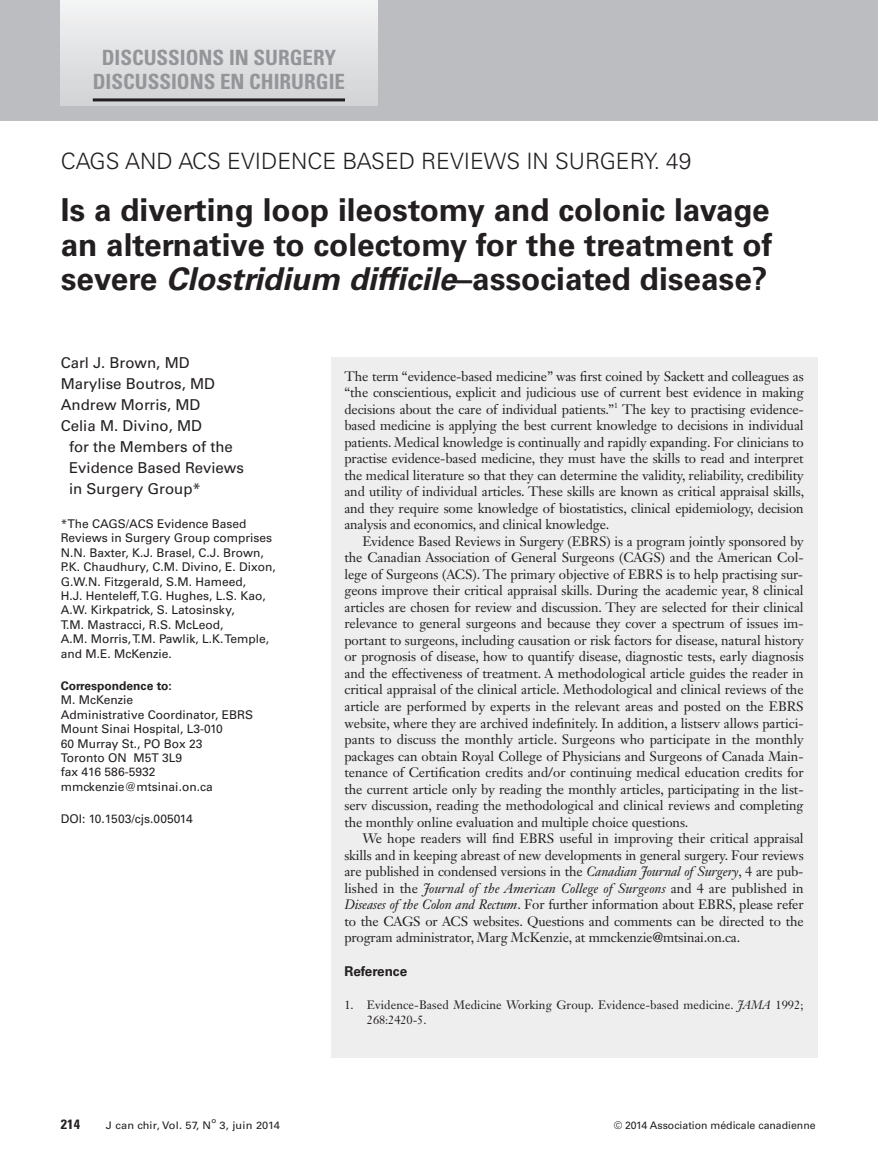
<style>
.page{position:relative;width:878px;height:1175px;background:#fff}
.page>*{position:absolute;margin:0;border:0;box-sizing:border-box;transform-origin:0 0}
.t1{font:700 31.5px/34.5px "Univers LT Std";color:#231f20;text-align:justify}
.t2{font:300 22.5px "Univers LT Std";color:#231f20}
.t3{font:700 condensed 21px/24px "Univers LT Std";color:#939598;text-align:center}
.t4{font:15px "Univers LT Std";color:#231f20}
.t5{font:13.5px/16.5px "Janson Text LT Std";letter-spacing:-.01em;color:#231f20;text-align:justify}
.t6{font:700 13.5px "Univers LT Std";color:#231f20}
.t7{font:700 condensed 13.5px "Univers LT Std";color:#231f20;scale:1.05 1}
.t8{font:12px/14.4px "Univers LT Std";color:#231f20}
.t9{font:12px/15px "Janson Text LT Std";letter-spacing:.005em;color:#231f20}
.t10{font:700 12px "Univers LT Std";color:#231f20}
.t11{font:10.5px "Univers LT Std";color:#231f20}
.t12{font:10.5px "Univers LT Std";color:#231f20;scale:1.05 1}
.t13{font:7.5px "Univers LT Std";color:#231f20;scale:1.05 1}
.s1{font-style:italic}
</style>
<div class="page">
<div style="left:0;top:0;width:877px;height:120px;background:#bcbdc0"></div>
<div style="left:61px;top:0;width:316px;height:106px;background:linear-gradient(to bottom,#f4f4f5,#d1d3d5)"></div>
<hr style="left:93px;top:98px;width:252px;height:3px;background:#231f20">
<div style="left:331px;top:357px;width:486px;height:700px;background:#eeeeef"></div>
<h3 class="t3" style="left:93px;top:48px;width:254px">DISCUSSIONS IN SURGERY<br>DISCUSSIONS EN CHIRURGIE</h3>
<h2 class="t2" style="left:61px;top:152px;width:632px">CAGS AND ACS EVIDENCE BASED REVIEWS IN SURGERY. 49</h2>
<h1 class="t1" style="left:61px;top:195px;width:713px">Is a diverting loop ileostomy and colonic lavage an alternative to colectomy for the treatment of severe <span class="s1">Clostridium difficile</span>–associated disease?</h1>
<p class="t4" style="left:61px;top:357px;width:130px">Carl J. Brown, MD</p>
<p class="t4" style="left:61px;top:378px;width:156px">Marylise Boutros, MD</p>
<p class="t4" style="left:61px;top:399px;width:141px">Andrew Morris, MD</p>
<p class="t4" style="left:61px;top:420px;width:143px">Celia M. Divino, MD</p>
<p class="t4" style="left:69px;top:441px;width:165px">for the Members of the</p>
<p class="t4" style="left:69px;top:462px;width:176px">Evidence Based Reviews</p>
<p class="t4" style="left:69px;top:483px;width:133px">in Surgery Group*</p>
<p class="t8" style="left:61px;top:517px;width:216px">*The CAGS/ACS Evidence Based Reviews in Surgery Group comprises N.N. Baxter, K.J. Brasel, C.J. Brown, P.K. Chaudhury, C.M. Divino, E. Dixon, G.W.N. Fitzgerald, S.M. Hameed,<br>H.J. Henteleff,T.G. Hughes, L.S. Kao, A.W. Kirkpatrick, S. Latosinsky,<br>T.M. Mastracci, R.S. McLeod,<br>A.M. Morris,T.M. Pawlik, L.K.Temple, and M.E. McKenzie.</p>
<p class="t10" style="left:61px;top:681px;width:112px">Correspondence to:</p>
<p class="t8" style="left:61px;top:694px;width:194px">M. McKenzie<br>Administrative Coordinator, EBRS<br>Mount Sinai Hospital, L3-010<br>60 Murray St., PO Box 23<br>Toronto ON M5T 3L9<br>fax 416 586-5932 mmckenzie@mtsinai.on.ca</p>
<p class="t8" style="left:61px;top:813px;width:133px">DOI: 10.1503/cjs.005014</p>
<p class="t5" style="left:344px;top:369px;width:461px">The term “evidence-based medicine” was first coined by Sackett and colleagues as “the conscientious, explicit and judicious use of current best evidence in making decisions about the care of individual patients.”<sup>1</sup> The key to practising evidence&shy;based medicine is applying the best current knowledge to decisions in individual patients. Medical knowledge is continually and rapidly expanding. For clinicians to practise evidence-based medicine, they must have the skills to read and interpret the medical literature so that they can determine the validity, reliability, credibility and utility of individual articles. These skills are known as critical appraisal skills, and they require some knowledge of biostatistics, clinical epidemiology, decision analysis and economics, and clinical knowledge.</p>
<p class="t5" style="left:344px;top:534px;width:461px;text-indent:18px">Evidence Based Reviews in Surgery (EBRS) is a program jointly sponsored by the Canadian Association of General Surgeons (CAGS) and the American Col&shy;lege of Surgeons (ACS). The primary objective of EBRS is to help practising sur&shy;geons improve their critical appraisal skills. During the academic year, 8 clinical articles are chosen for review and discussion. They are selected for their clinical relevance to general surgeons and because they cover a spectrum of issues im&shy;portant to surgeons, including causation or risk factors for disease, natural history or prognosis of disease, how to quantify disease, diagnostic tests, early diagnosis and the effectiveness of treatment. A methodological article guides the reader in critical appraisal of the clinical article. Methodological and clinical reviews of the article are performed by experts in the relevant areas and posted on the EBRS website, where they are archived indefinitely. In addition, a listserv allows partici&shy;pants to discuss the monthly article. Surgeons who participate in the monthly packages can obtain Royal College of Physicians and Surgeons of Canada Main&shy;tenance of Certification credits and/or continuing medical education credits for the current article only by reading the monthly articles, participating in the list&shy;serv discussion, reading the methodological and clinical reviews and completing the monthly online evaluation and multiple choice questions.</p>
<p class="t5" style="left:344px;top:831px;width:461px;text-indent:18px">We hope readers will find EBRS useful in improving their critical appraisal skills and in keeping abreast of new developments in general surgery. Four reviews are published in condensed versions in the <span class="s1">Canadian Journal of Surgery</span>, 4 are pub&shy;lished in the <span class="s1">Journal of the American College of Surgeons</span> and 4 are published in <span class="s1">Diseases of the Colon and Rectum</span>. For further information about EBRS, please refer to the CAGS or ACS websites. Questions and comments can be directed to the program administrator, Marg McKenzie, at mmckenzie@mtsinai.on.ca.</p>
<p class="t6" style="left:344px;top:966px;width:64px">Reference</p>
<p class="t9" style="left:367px;top:998px;width:438px;text-indent:-23px">1. Evidence-Based Medicine Working Group. Evidence-based medicine. <span class="s1">JAMA</span> 1992;<br>268:2420-5.</p>
<p class="t13" style="left:211px;top:1118px;width:6px">o</p>
<p class="t7" style="left:61px;top:1119px;width:20px">214</p>
<p class="t12" style="left:106px;top:1121px;width:102px">J can chir, Vol. 57, N</p>
<p class="t12" style="left:219px;top:1121px;width:59px">3, juin 2014</p>
<p class="t11" style="left:613px;top:1121px;width:203px">© 2014 Association médicale canadienne</p>
</div>
